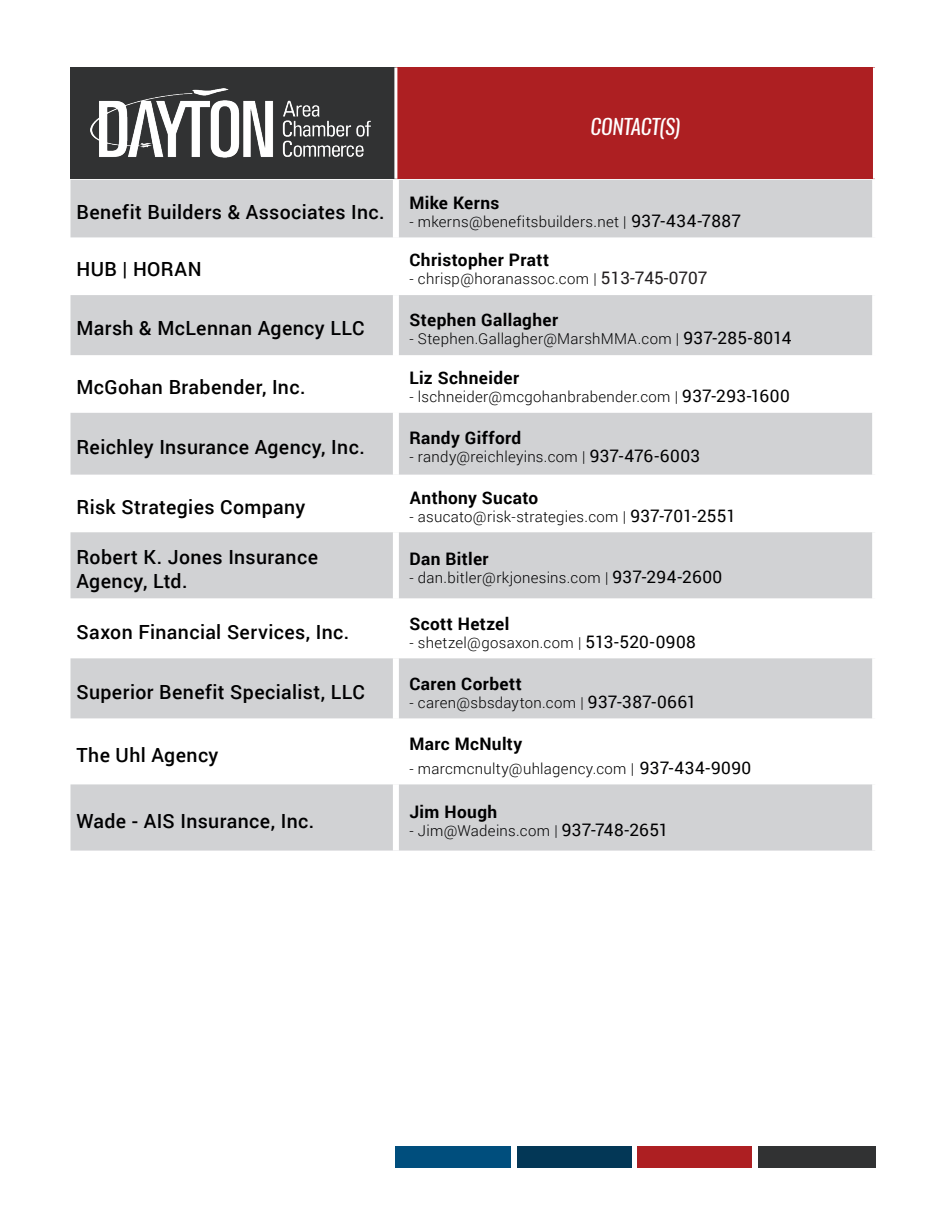
<style>
.page{position:relative;width:945px;height:1215px;background:#fff}
.page>*{position:absolute;margin:0;border:0;box-sizing:border-box;transform-origin:0 0}
.t1{font:italic 21px "Oswald";letter-spacing:-.005em;color:#fff}
.Business_Name{font:500 19.5px/24px "Roboto";letter-spacing:.02em;color:#000001}
.Contact_Name{font:700 17.25px "Roboto";letter-spacing:.02em;color:#000001}
.Business_Name-2{font:700 17.25px "Roboto";letter-spacing:.02em;color:#000001}
.Business_Name-3{font:300 15px "Roboto";letter-spacing:.02em;color:#000001}
.Contact_email_address{font:300 15px "Roboto";letter-spacing:.02em;color:#000001}
.s1{font-weight:400;font-size:17.25px}
.s2{font-weight:400;font-size:17.25px;color:#231f20}
</style>
<div class="page">
<div style="left:396px;top:1147px;width:115px;height:21px;background:#004e7d"></div>
<div style="left:517px;top:1147px;width:114px;height:21px;background:#033756"></div>
<div style="left:637px;top:1147px;width:115px;height:21px;background:#ad1f22"></div>
<div style="left:758px;top:1147px;width:118px;height:21px;background:#313233"></div>
<svg style="left:70px;top:180px;width:802px;height:671px;fill:#d5d6d8"></svg>
<div style="left:70px;top:413px;width:802px;height:62px;background:#d1d2d4"></div>
<div style="left:393px;top:180px;width:6px;height:57px;background:#fff"></div>
<div style="left:393px;top:237px;width:6px;height:58px;background:#fff"></div>
<div style="left:393px;top:295px;width:6px;height:60px;background:#fff"></div>
<div style="left:393px;top:355px;width:6px;height:58px;background:#fff"></div>
<div style="left:393px;top:413px;width:6px;height:62px;background:#fff"></div>
<div style="left:393px;top:475px;width:6px;height:57px;background:#fff"></div>
<div style="left:393px;top:532px;width:6px;height:66px;background:#fff"></div>
<div style="left:393px;top:598px;width:6px;height:60px;background:#fff"></div>
<div style="left:393px;top:658px;width:6px;height:60px;background:#fff"></div>
<div style="left:393px;top:718px;width:6px;height:66px;background:#fff"></div>
<div style="left:393px;top:784px;width:6px;height:67px;background:#fff"></div>
<div style="left:70px;top:68px;width:326px;height:111px;background:#313233"></div>
<div style="left:396px;top:68px;width:478px;height:111px;background:#ad1f22"></div>
<hr style="left:394px;top:67px;width:3px;height:112px;background:#fff">
<hr style="left:873px;top:67px;width:3px;height:112px;background:#fff">
<img style="left:90px;top:88px;width:281px;height:70px">
<p class="Business_Name" style="left:76px;top:199px;width:310px">Benefit Builders &amp; Associates Inc.</p>
<p class="Business_Name" style="left:76px;top:257px;width:127px">HUB | HORAN</p>
<p class="t1" style="left:591px;top:112px;width:91px">CONTACT(S)</p>
<p class="Contact_Name" style="left:409px;top:190px;width:91px">Mike Kerns</p>
<p class="Business_Name-3" style="left:409px;top:211px;width:333px">- mkerns@benefitsbuilders.net | <span class="s1">937-434-7887</span></p>
<p class="Contact_Name" style="left:409px;top:248px;width:141px">Christopher Pratt</p>
<p class="Business_Name-3" style="left:409px;top:269px;width:300px">- chrisp@horanassoc.com | <span class="s2">513-745-0707</span></p>
<p class="Business_Name" style="left:76px;top:316px;width:290px">Marsh &amp; McLennan Agency LLC</p>
<p class="Business_Name-2" style="left:409px;top:308px;width:150px">Stephen Gallagher</p>
<p class="Business_Name-3" style="left:409px;top:329px;width:384px">- Stephen.Gallagher@MarshMMA.com | <span class="s1">937-285-8014</span></p>
<p class="Business_Name" style="left:76px;top:375px;width:231px">McGohan Brabender, Inc.</p>
<p class="Business_Name" style="left:76px;top:434px;width:290px">Reichley Insurance Agency, Inc.</p>
<p class="Business_Name" style="left:76px;top:494px;width:230px">Risk Strategies Company</p>
<p class="Contact_Name" style="left:409px;top:366px;width:111px">Liz Schneider</p>
<p class="Business_Name-3" style="left:409px;top:386px;width:382px">- lschneider@mcgohanbrabender.com | <span class="s1">937-293-1600</span></p>
<p class="Contact_Name" style="left:409px;top:425px;width:113px">Randy Gifford</p>
<p class="Business_Name-3" style="left:409px;top:446px;width:292px">- randy@reichleyins.com | <span class="s1">937-476-6003</span></p>
<p class="Contact_Name" style="left:410px;top:485px;width:130px">Anthony Sucato</p>
<p class="Contact_email_address" style="left:409px;top:506px;width:328px">- asucato@risk-strategies.com | <span class="s1">937-701-2551</span></p>
<p class="Business_Name" style="left:76px;top:544px;width:243px">Robert K. Jones Insurance<br>Agency, Ltd.</p>
<p class="Business_Name-2" style="left:409px;top:547px;width:81px">Dan Bitler</p>
<p class="Business_Name-3" style="left:409px;top:568px;width:314px">- dan.bitler@rkjonesins.com | <span class="s1">937-294-2600</span></p>
<p class="Business_Name" style="left:76px;top:619px;width:274px">Saxon Financial Services, Inc.</p>
<p class="Business_Name" style="left:76px;top:679px;width:290px">Superior Benefit Specialist, LLC</p>
<p class="Business_Name" style="left:76px;top:742px;width:144px">The Uhl Agency</p>
<p class="Business_Name" style="left:76px;top:808px;width:239px">Wade - AIS Insurance, Inc.</p>
<p class="Business_Name-2" style="left:409px;top:611px;width:102px">Scott Hetzel</p>
<p class="Business_Name-3" style="left:409px;top:632px;width:288px">- shetzel@gosaxon.com | <span class="s1">513-520-0908</span></p>
<p class="Business_Name-2" style="left:409px;top:671px;width:114px">Caren Corbett</p>
<p class="Business_Name-3" style="left:409px;top:692px;width:289px">- caren@sbsdayton.com | <span class="s1">937-387-0661</span></p>
<p class="Business_Name-2" style="left:409px;top:731px;width:114px">Marc McNulty</p>
<p class="Business_Name-3" style="left:409px;top:758px;width:343px">- marcmcnulty@uhlagency.com | <span class="s1">937-434-9090</span></p>
<p class="Contact_Name" style="left:409px;top:799px;width:89px">Jim Hough</p>
<p class="Business_Name-3" style="left:409px;top:820px;width:261px">- Jim@Wadeins.com | <span class="s1">937-748-2651</span></p>
</div>
